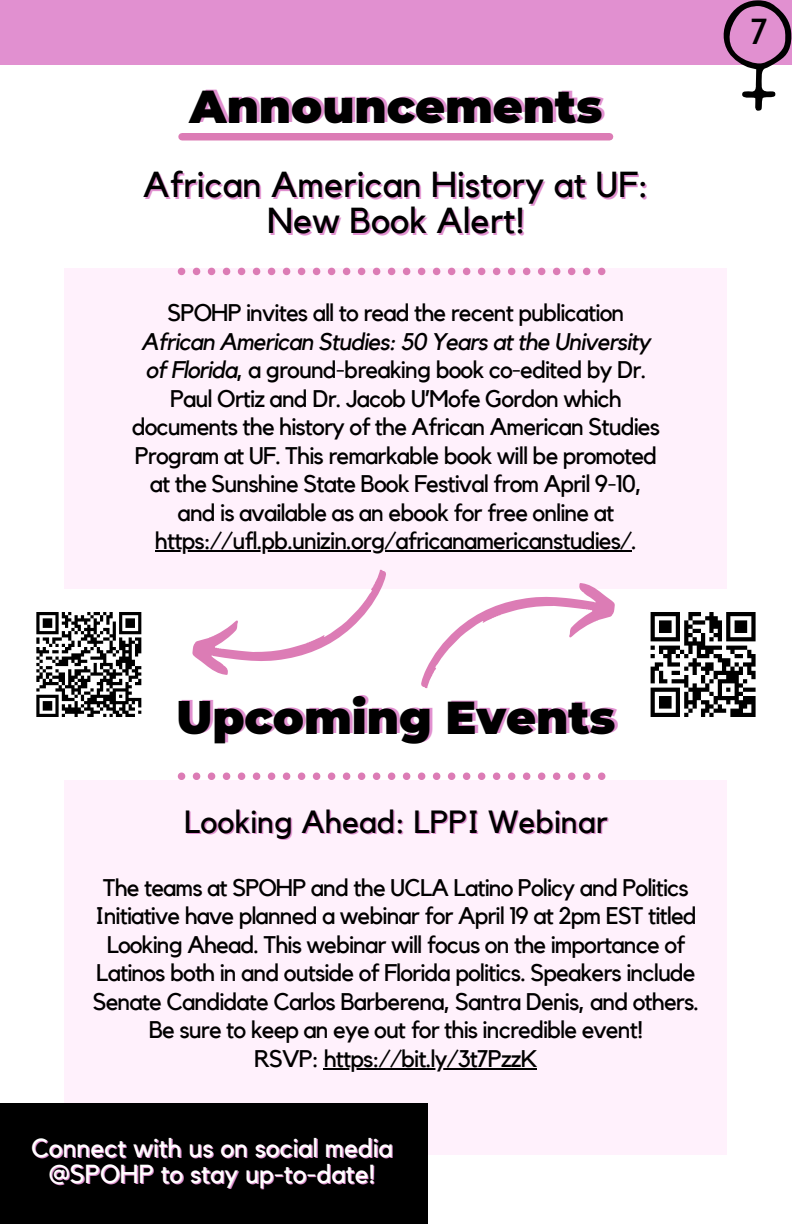
<style>
.page{position:relative;width:792px;height:1224px;background:#fff}
.page>*{position:absolute;margin:0;border:0;box-sizing:border-box;transform-origin:0 0}
.t1{font:900 46px "Montserrat";color:#000}
.t2{font:36px/36px "Kollektif";color:#000;text-align:center}
.t3{font:32px "Kollektif";color:#000}
.t4{font:26px/25.6px "Kollektif";color:#fff;text-align:center}
.t5{font:24px/28.4px "Kollektif";letter-spacing:-.035em;color:#000;text-align:center}
.s1{font-style:italic}
</style>
<div class="page">
<div style="left:0;top:0;width:792px;height:65px;background:#e190d0"></div>
<div style="left:182px;top:133px;width:428px;height:7px;background:#dc7cb5"></div>
<div style="left:64px;top:268px;width:663px;height:321px;background:#fff1fc"></div>
<svg style="left:178px;top:773px;width:427px;height:7px"></svg>
<div style="left:64px;top:780px;width:663px;height:375px;background:#fff1fc"></div>
<div style="left:0;top:1103px;width:428px;height:121px;background:#000"></div>
<svg style="left:723px;top:0;width:69px;height:111px"></svg>
<svg style="left:651px;top:612px;width:105px;height:105px"></svg>
<hr style="left:730px;top:713px;width:26px;height:4px;background:#000">
<svg style="left:36px;top:612px;width:105px;height:105px"></svg>
<hr style="left:155px;top:551px;width:476px;height:1px;background:#000">
<hr style="left:324px;top:1068px;width:213px;height:2px;background:#000">
<svg style="left:192px;top:569px;width:423px;height:120px"></svg>
<svg style="left:178px;top:268px;width:427px;height:7px"></svg>
<p class="t1" style="left:190px;top:78px;width:414px">Announcements</p>
<p class="t2" style="left:143px;top:168px;width:507px">African American History at UF:<br>New Book Alert!</p>
<p class="t5" style="left:132px;top:299px;width:530px">SPOHP invites all to read the recent publication <span class="s1">African American Studies: 50 Years at the University of Florida</span>, a ground-breaking book co-edited by Dr.<br>Paul Ortiz and Dr. Jacob U’Mofe Gordon which documents the history of the African American Studies Program at UF. This remarkable book will be promoted at the Sunshine State Book Festival from April 9-10, and is available as an ebook for free online at https://ufl.pb.unizin.org/africanamericanstudies/.</p>
<p class="t2" style="left:751px;top:15px;width:19px">7</p>
<p class="t1" style="left:176px;top:689px;width:441px">Upcoming Events</p>
<p class="t3" style="left:184px;top:807px;width:425px">Looking Ahead: LPPI Webinar</p>
<p class="t5" style="left:93px;top:874px;width:608px">The teams at SPOHP and the UCLA Latino Policy and Politics Initiative have planned a webinar for April 19 at 2pm EST titled Looking Ahead. This webinar will focus on the importance of Latinos both in and outside of Florida politics. Speakers include Senate Candidate Carlos Barberena, Santra Denis, and others.<br>Be sure to keep an eye out for this incredible event!</p>
<p class="t5" style="left:254px;top:1045px;width:285px">RSVP: https://bit.ly/3t7PzzK</p>
<p class="t4" style="left:31px;top:1136px;width:363px">Connect with us on social media @SPOHP to stay up-to-date!</p>
</div>
